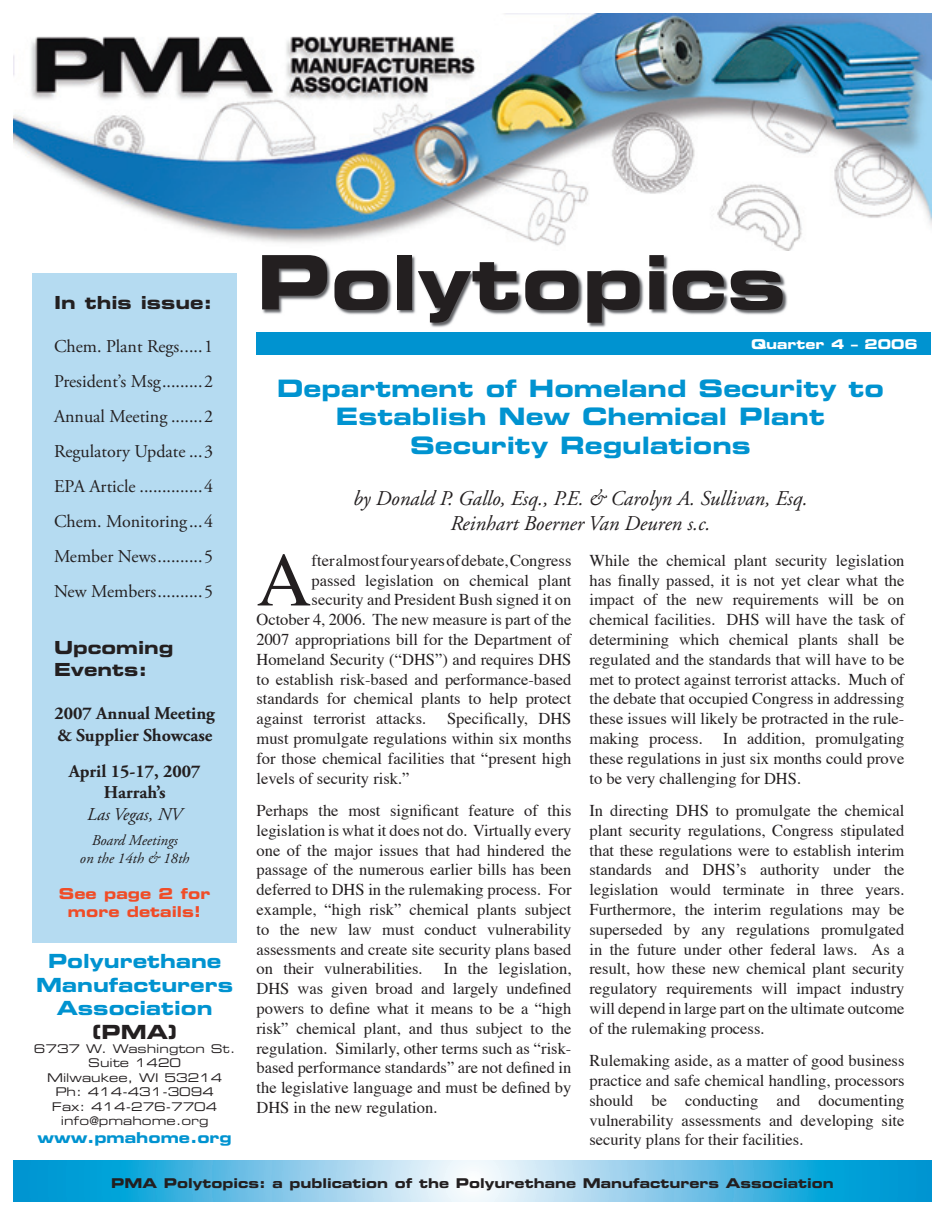
<style>
.page{position:relative;width:945px;height:1215px;background:#fff}
.page>*{position:absolute;margin:0;border:0;box-sizing:border-box;transform-origin:0 0}
.t1{font:76.35px "Times";color:#231f20}
.t2{font:75px "Eurostile Bold Extended Two";color:#231f20}
.t3{font:24px/28.8px "Eurostile Bold Extended Two";color:#0093d0;text-align:center}
.t4{font:italic 21px/25.2px "Adobe Garamond";color:#231f20;text-align:center}
.t5{font:19.5px/23.4px "Eurostile Bold Extended Two";color:#0093d0;text-align:center}
.t6{font:19.5px "Eurostile Bold Extended Two";color:#231f20}
.t7{font:18px/35.1px "Adobe Garamond Pro";color:#231f20;text-align:justify}
.t8{font:700 18px/21.6px "Adobe Garamond Pro";color:#231f20}
.t9{font:18px/21.6px "Eurostile Bold Extended Two";color:#231f20}
.t10{font:italic 18px "Adobe Garamond Pro";color:#231f20}
.t11{font:16.5px/19.8px "Times";color:#231f20;text-align:justify}
.t12{font:italic 15px/18px "Adobe Garamond Pro";color:#231f20;text-align:center}
.t13{font:15px/18px "Eurostile Bold Extended Two";color:#f04c27;text-align:center}
.t14{font:15px "Eurostile Bold Extended Two";color:#0093d0}
.t15{font:13.5px "Eurostile Bold Extended Two";color:#231f20}
.t16{font:13.5px "Eurostile Bold Extended Two";color:#fff}
.t17{font:12px/14.4px "Eurostile Extended Two";color:#231f20;text-align:center}
</style>
<div class="page">
<img style="left:262px;top:255px;width:526px;height:73px">
<div style="left:256px;top:332px;width:676px;height:23px;background:#0093d0"></div>
<img style="left:14px;top:14px;width:918px;height:236px">
<svg style="left:14px;top:1160px;width:918px;height:41px;background:#69c1e6"></svg>
<div style="left:32px;top:273px;width:205px;height:670px;background:#b5dbf1"></div>
<p class="t9" style="left:54px;top:291px;width:160px">In this issue:</p>
<p class="t7" style="left:54px;top:329px;width:160px">Chem. Plant Regs. ....1<br>President’s Msg .........2<br>Annual Meeting .......2<br>Regulatory Update ...3<br>EPA Article ..............4<br>Chem. Monitoring ...4<br>Member News ..........5<br>New Members ..........5</p>
<p class="t9" style="left:54px;top:637px;width:121px">Upcoming<br>Events:</p>
<p class="t8" style="left:55px;top:703px;width:162px">2007 Annual Meeting &amp; Supplier Showcase</p>
<p class="t8" style="left:69px;top:760px;width:133px;text-align:center">April 15-17, 2007<br>Harrah’s</p>
<p class="t10" style="left:87px;top:803px;width:96px">Las Vegas, NV</p>
<p class="t12" style="left:80px;top:832px;width:111px">Board Meetings<br>on the 14th &amp; 18th</p>
<p class="t13" style="left:59px;top:884px;width:153px">See page 2 for more details!</p>
<p class="t5" style="left:36px;top:949px;width:198px">Polyurethane<br>Manufacturers<br>Association</p>
<p class="t6" style="left:92px;top:1018px;width:87px">(PMA)</p>
<p class="t17" style="left:34px;top:1041px;width:203px">6737 W. Washington St.<br>Suite 1420<br>Milwaukee, WI 53214<br>Ph: 414-431-3094<br>Fax: 414-276-7704 info@pmahome.org</p>
<p class="t14" style="left:38px;top:1127px;width:196px">www.pmahome.org</p>
<h2 class="t2" style="left:256px;top:230px;width:531px">Polytopics</h2>
<p class="t16" style="left:751px;top:334px;width:168px">Quarter 4 – 2006</p>
<h3 class="t3" style="left:277px;top:373px;width:609px">Department of Homeland Security to<br>Establish New Chemical Plant<br>Security Regulations</h3>
<p class="t4" style="left:353px;top:486px;width:456px">by Donald P. Gallo, Esq., P.E. &amp; Carolyn A. Sullivan, Esq.<br>Reinhart Boerner Van Deuren s.c.</p>
<h1 class="t1" style="left:256px;top:508px;width:57px">A</h1>
<p class="t11" style="left:312px;top:549px;width:261px">fter almost four years of debate, Congress</p>
<p class="t11" style="left:590px;top:549px;width:317px">While the chemical plant security legislation has finally passed, it is not yet clear what the impact of the new requirements will be on chemical facilities. DHS will have the task of determining which chemical plants shall be regulated and the standards that will have to be met to protect against terrorist attacks. Much of the debate that occupied Congress in addressing these issues will likely be protracted in the rule&shy;making process. In addition, promulgating these regulations in just six months could prove to be very challenging for DHS.</p>
<p class="t11" style="left:590px;top:799px;width:317px">In directing DHS to promulgate the chemical plant security regulations, Congress stipulated that these regulations were to establish interim standards and DHS’s authority under the legislation would terminate in three years.<br>Furthermore, the interim regulations may be superseded by any regulations promulgated in the future under other federal laws. As a result, how these new chemical plant security regulatory requirements will impact industry will depend in large part on the ultimate outcome of the rulemaking process.</p>
<p class="t11" style="left:590px;top:1049px;width:317px">Rulemaking aside, as a matter of good business practice and safe chemical handling, processors should be conducting and documenting vulnerability assessments and developing site security plans for their facilities.</p>
<p class="t11" style="left:312px;top:569px;width:261px">passed legislation on chemical plant</p>
<p class="t11" style="left:312px;top:589px;width:261px">security and President Bush signed it on</p>
<p class="t11" style="left:256px;top:608px;width:317px">October 4, 2006. The new measure is part of the</p>
<p class="t11" style="left:256px;top:628px;width:316px">2007 appropriations bill for the Department of</p>
<p class="t11" style="left:256px;top:648px;width:316px">Homeland Security (“DHS”) and requires DHS</p>
<p class="t11" style="left:256px;top:668px;width:317px">to establish risk-based and performance-based</p>
<p class="t11" style="left:256px;top:688px;width:317px">standards for chemical plants to help protect</p>
<p class="t11" style="left:256px;top:707px;width:171px">against terrorist attacks.</p>
<p class="t11" style="left:256px;top:707px;width:317px;text-indent:191px">Specifically, DHS must promulgate regulations within six months for those chemical facilities that “present high levels of security risk.”</p>
<p class="t11" style="left:256px;top:799px;width:317px">Perhaps the most significant feature of this legislation is what it does not do. Virtually every one of the major issues that had hindered the passage of the numerous earlier bills has been deferred to DHS in the rulemaking process. For example, “high risk” chemical plants subject to the new law must conduct vulnerability assessments and create site security plans based on their vulnerabilities.</p>
<p class="t11" style="left:256px;top:958px;width:317px;text-indent:187px">In the legislation, DHS was given broad and largely undefined powers to define what it means to be a “high risk” chemical plant, and thus subject to the regulation. Similarly, other terms such as “risk&shy;based performance standards” are not defined in the legislative language and must be defined by DHS in the new regulation.</p>
<p class="t15" style="left:111px;top:1174px;width:724px">PMA Polytopics: a publication of the Polyurethane Manufacturers Association</p>
</div>
